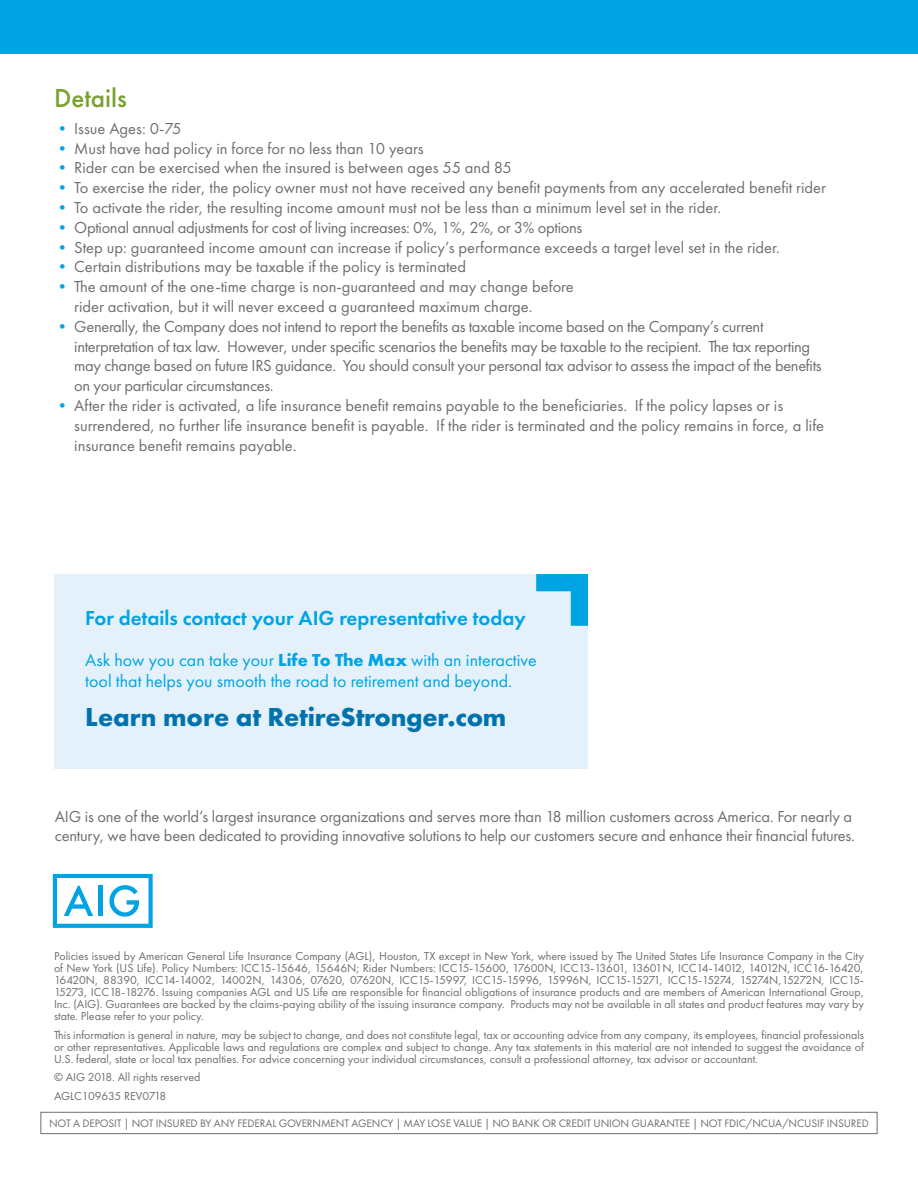
<style>
.page{position:relative;width:918px;height:1188px;background:#fff}
.page>*{position:absolute;margin:0;border:0;box-sizing:border-box;transform-origin:0 0}
.t1{font:700 27px "Futura PT";letter-spacing:-.01em;color:#0073ae}
.t2{font:500 27px "Futura PT";color:#78a22f}
.t3{font:600 21px "Futura PT";color:#00a4e3}
.t4{font:18px/21px "Futura PT";color:#00a4e3}
.t5{font:16.5px/19.8px "Futura PT";color:#6d6e71}
.t6{font:16.5px/19.8px "Futura PT";letter-spacing:-.02em;color:#6d6e71}
.t7{font:12px/12px "Futura PT";color:#6d6e71;text-align:justify}
.t8{font:11.25px "Futura PT";letter-spacing:-.01em;color:#6d6e71}
.s1{color:#00a4e3}
.s2{font-weight:700}
</style>
<div class="page">
<svg style="left:53px;top:874px;width:100px;height:54px"></svg>
<div style="left:98px;top:886px;width:5px;height:30px;background:#00a4e3"></div>
<div style="left:0;top:0;width:918px;height:54px;background:#00a4e3"></div>
<div style="left:55px;top:574px;width:533px;height:195px;background:#e4f1fb"></div>
<svg style="left:536px;top:574px;width:52px;height:52px"></svg>
<div style="left:40px;top:1112px;width:838px;height:22px;border:1px solid #6d6e71"></div>
<h1 class="t2" style="left:54px;top:82px;width:74px">Details</h1>
<h3 class="t5" style="left:54px;top:118px;width:129px"><span class="s1">•</span> Issue Ages: 0-75</h3>
<h3 class="t5" style="left:54px;top:138px;width:371px"><span class="s1">•</span> Must have had policy in force for no less than 10 years</h3>
<h3 class="t5" style="left:54px;top:158px;width:460px"><span class="s1">•</span> Rider can be exercised when the insured is between ages 55 and 85</h3>
<h3 class="t5" style="left:54px;top:178px;width:773px"><span class="s1">•</span> To exercise the rider, the policy owner must not have received any benefit payments from any accelerated benefit rider</h3>
<h3 class="t5" style="left:54px;top:197px;width:669px"><span class="s1">•</span> To activate the rider, the resulting income amount must not be less than a minimum level set in the rider.</h3>
<h3 class="t6" style="left:54px;top:217px;width:530px"><span class="s1">•</span> Optional annual adjustments for cost of living increases: 0%, 1%, 2%, or 3% options</h3>
<h3 class="t5" style="left:54px;top:237px;width:728px"><span class="s1">•</span> Step up: guaranteed income amount can increase if policy’s performance exceeds a target level set in the rider.</h3>
<h3 class="t5" style="left:54px;top:257px;width:414px"><span class="s1">•</span> Certain distributions may be taxable if the policy is terminated</h3>
<h3 class="t5" style="left:74px;top:277px;width:501px;text-indent:-20px"><span class="s1">•</span> The amount of the one-time charge is non-guaranteed and may change before rider activation, but it will never exceed a guaranteed maximum charge.</h3>
<p class="t6" style="left:74px;top:316px;width:749px;text-indent:-20px"><span class="s1">•</span> Generally, the Company does not intend to report the benefits as taxable income based on the Company’s current interpretation of tax law. However, under specific scenarios the benefits may be taxable to the recipient. The tax reporting may change based on future IRS guidance. You should consult your personal tax advisor to assess the impact of the benefits on your particular circumstances.</p>
<p class="t5" style="left:74px;top:395px;width:751px;text-indent:-20px"><span class="s1">•</span> After the rider is activated, a life insurance benefit remains payable to the beneficiaries. If the policy lapses or is surrendered, no further life insurance benefit is payable. If the rider is terminated and the policy remains in force, a life insurance benefit remains payable.</p>
<h2 class="t3" style="left:85px;top:605px;width:442px">For details contact your AIG representative today</h2>
<h3 class="t4" style="left:85px;top:650px;width:453px">Ask how you can take your <span class="s2">Life To The Max</span> with an interactive tool that helps you smooth the road to retirement and beyond.</h3>
<h1 class="t1" style="left:85px;top:700px;width:423px">Learn more at RetireStronger.com</h1>
<p class="t5" style="left:55px;top:806px;width:802px">AIG is one of the world’s largest insurance organizations and serves more than 18 million customers across America. For nearly a century, we have been dedicated to providing innovative solutions to help our customers secure and enhance their financial futures.</p>
<p class="t7" style="left:54px;top:950px;width:812px">Policies issued by American General Life Insurance Company (AGL), Houston, TX except in New York, where issued by The United States Life Insurance Company in the City of New York (US Life). Policy Numbers: ICC15-15646, 15646N; Rider Numbers: ICC15-15600, 17600N, ICC13-13601, 13601N, ICC14-14012, 14012N, ICC16-16420, 16420N, 88390, ICC14-14002, 14002N, 14306, 07620, 07620N, ICC15-15997, ICC15-15996, 15996N, ICC15-15271, ICC15-15274, 15274N,15272N, ICC15- 15273, ICC18-18276. Issuing companies AGL and US Life are responsible for financial obligations of insurance products and are members of American International Group, Inc. (AIG). Guarantees are backed by the claims-paying ability of the issuing insurance company. Products may not be available in all states and product features may vary by state. Please refer to your policy.</p>
<p class="t7" style="left:54px;top:1028px;width:812px">This information is general in nature, may be subject to change, and does not constitute legal, tax or accounting advice from any company, its employees, financial professionals or other representatives. Applicable laws and regulations are complex and subject to change. Any tax statements in this material are not intended to suggest the avoidance of U.S. federal, state or local tax penalties. For advice concerning your individual circumstances, consult a professional attorney, tax advisor or accountant.</p>
<p class="t7" style="left:54px;top:1068px;width:148px;line-height:18.8px">© AIG 2018. All rights reserved<br>AGLC109635 REV0718</p>
<p class="t8" style="left:49px;top:1117px;width:821px">NOT A DEPOSIT | NOT INSURED BY ANY FEDERAL GOVERNMENT AGENCY | MAY LOSE VALUE | NO BANK OR CREDIT UNION GUARANTEE | NOT FDIC/NCUA/NCUSIF INSURED</p>
</div>
